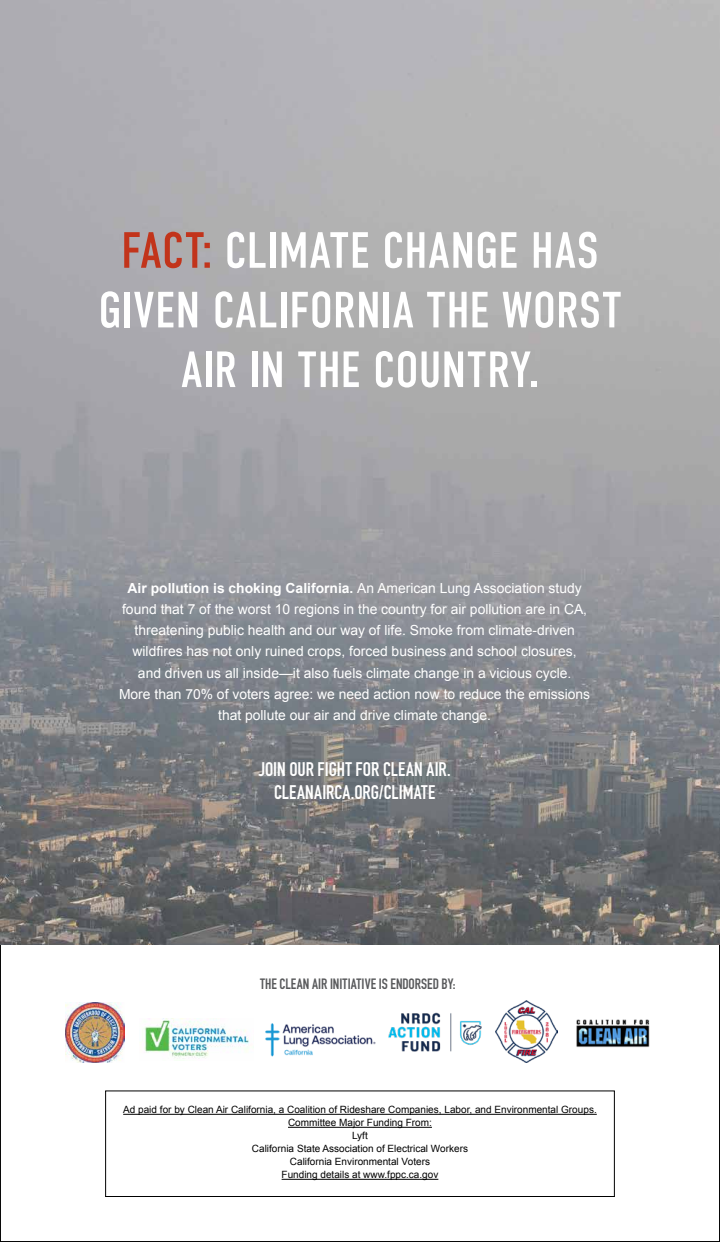
<style>
.page{position:relative;width:720px;height:1242px;background:#fff}
.page>*{position:absolute;margin:0;border:0;box-sizing:border-box;transform-origin:0 0}
.t1{font:50.9px/59.6px "DIN Condensed";letter-spacing:.005em;color:#fff;text-align:center}
.t2{font:700 19.4px/23.3px "DIN Condensed";color:#fff;text-align:center}
.t3{font:700 14.8px "DIN Condensed";letter-spacing:.005em;color:#58595b}
.t4{font:13.9px/21.3px "Arial";color:#fff;text-align:center}
.t5{font:10px/13px "Arial";color:#000;text-align:center}
.s1{color:#c2341b}
.s2{font-weight:700}
</style>
<div class="page">
<img style="left:0;top:0;width:720px;height:945px">
<img style="left:144px;top:1018px;width:105px;height:41px">
<img style="left:388px;top:1012px;width:94px;height:40px">
<img style="left:495px;top:1000px;width:62px;height:62px">
<img style="left:265px;top:1023px;width:111px;height:34px">
<img style="left:66px;top:1003px;width:59px;height:59px">
<img style="left:576px;top:1019px;width:74px;height:28px">
<div style="left:105px;top:1090px;width:510px;height:107px;border:1px solid #000"></div>
<hr style="left:123px;top:1114px;width:474px;height:1px;background:#000">
<hr style="left:288px;top:1127px;width:144px;height:1px;background:#000">
<hr style="left:282px;top:1179px;width:156px;height:1px;background:#000">
<h1 class="t1" style="left:98px;top:222px;width:525px"><span class="s1">FACT:</span> CLIMATE CHANGE HAS<br>GIVEN CALIFORNIA THE WORST<br>AIR IN THE COUNTRY.</h1>
<p class="t4" style="left:119px;top:577px;width:473px"><span class="s2">Air pollution is choking California.</span> An American Lung Association study found that 7 of the worst 10 regions in the country for air pollution are in CA, threatening public health and our way of life. Smoke from climate-driven wildfires has not only ruined crops, forced business and school closures,<br>and driven us all inside—it also fuels climate change in a vicious cycle.<br>More than 70% of voters agree: we need action now to reduce the emissions that pollute our air and drive climate change.</p>
<h2 class="t2" style="left:259px;top:757px;width:193px">JOIN OUR FIGHT FOR CLEAN AIR.<br>CLEANAIRCA.ORG/CLIMATE</h2>
<p class="t3" style="left:260px;top:974px;width:197px">THE CLEAN AIR INITIATIVE IS ENDORSED BY:</p>
<p class="t5" style="left:123px;top:1103px;width:475px">Ad paid for by Clean Air California, a Coalition of Rideshare Companies, Labor, and Environmental Groups.<br>Committee Major Funding From:<br>Lyft<br>California State Association of Electrical Workers<br>California Environmental Voters<br>Funding details at www.fppc.ca.gov</p>
</div>
